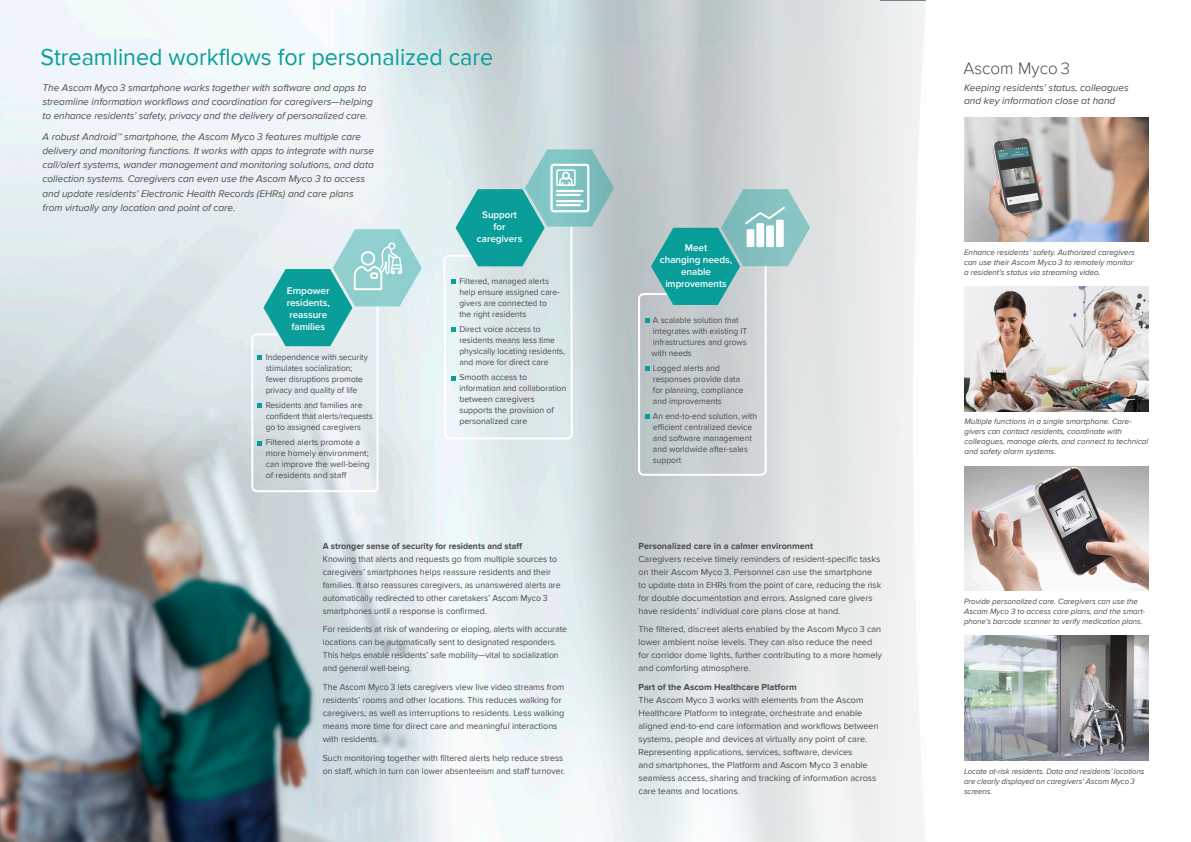
<style>
.page{position:relative;width:1191px;height:842px;background:#fff}
.page>*{position:absolute;margin:0;border:0;box-sizing:border-box;transform-origin:0 0}
.Body_text{font:24px "Proxima Nova";color:#0a9e9a}
.Body_text-2{font:300 17px "Proxima Nova";color:#4b4c4d}
.Body_text-3{font:italic 10px/14px "Proxima Nova";color:#4b4c4d}
.t1{font:600 10px/12px "Proxima Nova";letter-spacing:-.005em;color:#fff;text-align:center}
.Body_text-4{font:9px/13px "Proxima Nova";color:#4b4c4d}
.Body_text-5{font:8.7px/11px "Proxima Nova";color:#4b4c4d}
.t2{font:italic 8px/10px "Proxima Nova";color:#4b4c4d}
.s1{font-weight:700}
</style>
<div class="page">
<img style="left:0;top:0;width:270px;height:842px">
<svg style="left:964px;top:117px;width:185px;height:644px"></svg>
<img style="left:964px;top:636px;width:184px;height:124px">
<img style="left:964px;top:466px;width:184px;height:125px">
<img style="left:964px;top:286px;width:184px;height:125px">
<img style="left:964px;top:117px;width:184px;height:125px">
<img style="left:270px;top:0;width:656px;height:842px">
<svg style="left:442px;top:0;width:132px;height:842px"></svg>
<svg style="left:455px;top:149px;width:159px;height:117px;background:#87c5c5"></svg>
<div style="left:562px;top:172px;width:8px;height:7px;border:2px solid #fff;border-radius:50%"></div>
<div style="left:556px;top:169px;width:19px;height:17px;border:1px solid #fff"></div>
<svg style="left:451px;top:279px;width:5px;height:5px"></svg>
<svg style="left:451px;top:328px;width:5px;height:4px"></svg>
<svg style="left:451px;top:376px;width:5px;height:4px"></svg>
<svg style="left:637px;top:189px;width:173px;height:288px;background:#b2cbcc"></svg>
<svg style="left:250px;top:229px;width:172px;height:264px;background:#c1dee0"></svg>
<p class="Body_text" style="left:40px;top:43px;width:454px">Streamlined workflows for personalized care</p>
<p class="Body_text-3" style="left:43px;top:81px;width:332px">The Ascom Myco 3 smartphone works together with software and apps to streamline information workflows and coordination for caregivers—helping to enhance residents’ safety, privacy and the delivery of personalized care.</p>
<p class="Body_text-3" style="left:43px;top:130px;width:333px">A robust Android™ smartphone, the Ascom Myco 3 features multiple care delivery and monitoring functions. It works with apps to integrate with nurse call/alert systems, wander management and monitoring solutions, and data collection systems. Caregivers can even use the Ascom Myco 3 to access and update residents’ Electronic Health Records (EHRs) and care plans from virtually any location and point of care.</p>
<p class="t1" style="left:287px;top:285px;width:45px">Empower residents, reassure families</p>
<p class="Body_text-5" style="left:266px;top:352px;width:104px">Independence with security stimulates socialization; fewer disruptions promote privacy and quality of life</p>
<p class="Body_text-5" style="left:266px;top:400px;width:108px">Residents and families are confident that alerts/requests go to assigned caregivers</p>
<p class="Body_text-5" style="left:266px;top:437px;width:106px">Filtered alerts promote a more homely environment; can improve the well-being of residents and staff</p>
<p class="t1" style="left:477px;top:209px;width:47px">Support for caregivers</p>
<p class="Body_text-5" style="left:459px;top:275px;width:102px">Filtered, managed alerts help ensure assigned care&shy;givers are connected to the right residents</p>
<p class="Body_text-5" style="left:459px;top:324px;width:107px">Direct voice access to residents means less time physically locating residents, and more for direct care</p>
<p class="Body_text-5" style="left:459px;top:372px;width:108px">Smooth access to information and collaboration between caregivers supports the provision of personalized care</p>
<p class="Body_text-4" style="left:323px;top:539px;width:239px"><span class="s1">A stronger sense of security for residents and staff<br></span>Knowing that alerts and requests go from multiple sources to caregivers’ smartphones helps reassure residents and their families. It also reassures caregivers, as unanswered alerts are automatically redirected to other caretakers’ Ascom Myco 3 smartphones until a response is confirmed.</p>
<p class="Body_text-4" style="left:323px;top:623px;width:246px">For residents at risk of wandering or eloping, alerts with accurate locations can be automatically sent to designated responders.<br>This helps enable residents’ safe mobility—vital to socialization and general well-being.</p>
<p class="Body_text-4" style="left:323px;top:681px;width:243px">The Ascom Myco 3 lets caregivers view live video streams from residents’ rooms and other locations. This reduces walking for caregivers, as well as interruptions to residents. Less walking means more time for direct care and meaningful interactions with residents.</p>
<p class="Body_text-4" style="left:323px;top:751px;width:244px">Such monitoring together with filtered alerts help reduce stress on staff, which in turn can lower absenteeism and staff turnover.</p>
<p class="t1" style="left:660px;top:242px;width:74px">Meet<br>changing needs, enable improvements</p>
<p class="Body_text-5" style="left:651px;top:314px;width:97px">A scalable solution that integrates with existing IT infrastructures and grows with needs</p>
<p class="Body_text-5" style="left:653px;top:363px;width:92px">Logged alerts and responses provide data for planning, compliance and improvements</p>
<p class="Body_text-5" style="left:653px;top:411px;width:106px">An end-to-end solution, with efficient centralized device and software management and worldwide after-sales support</p>
<p class="Body_text-4" style="left:638px;top:539px;width:244px"><span class="s1">Personalized care in a calmer environment<br></span>Caregivers receive timely reminders of resident-specific tasks on their Ascom Myco 3. Personnel can use the smartphone to update data in EHRs from the point of care, reducing the risk for double documentation and errors. Assigned care givers have residents’ individual care plans close at hand.</p>
<p class="Body_text-4" style="left:638px;top:623px;width:245px">The filtered, discreet alerts enabled by the Ascom Myco 3 can lower ambient noise levels. They can also reduce the need for corridor dome lights, further contributing to a more homely and comforting atmosphere.</p>
<p class="Body_text-4" style="left:638px;top:681px;width:242px"><span class="s1">Part of the Ascom Healthcare Platform<br></span>The Ascom Myco 3 works with elements from the Ascom Healthcare Platform to integrate, orchestrate and enable aligned end-to-end care information and workflows between systems, people and devices at virtually any point of care.<br>Representing applications, services, software, devices<br>and smartphones, the Platform and Ascom Myco 3 enable seamless access, sharing and tracking of information across care teams and locations.</p>
<p class="Body_text-2" style="left:963px;top:58px;width:108px">Ascom Myco 3</p>
<p class="Body_text-3" style="left:964px;top:81px;width:166px;line-height:13px">Keeping residents’ status, colleagues and key information close at hand</p>
<p class="t2" style="left:964px;top:248px;width:172px">Enhance residents’ safety. Authorized caregivers can use their Ascom Myco 3 to remotely monitor a resident’s status via streaming video.</p>
<p class="t2" style="left:964px;top:417px;width:185px">Multiple functions in a single smartphone. Care&shy;givers can contact residents, coordinate with colleagues, manage alerts, and connect to technical and safety alarm systems.</p>
<p class="t2" style="left:964px;top:596px;width:183px">Provide personalized care. Caregivers can use the<br>Ascom Myco 3 to access care plans, and the smart&shy;phone’s barcode scanner to verify medication plans.</p>
<p class="t2" style="left:964px;top:766px;width:182px">Locate at-risk residents. Data and residents’ locations are clearly displayed on caregivers’ Ascom Myco 3 screens.</p>
</div>
